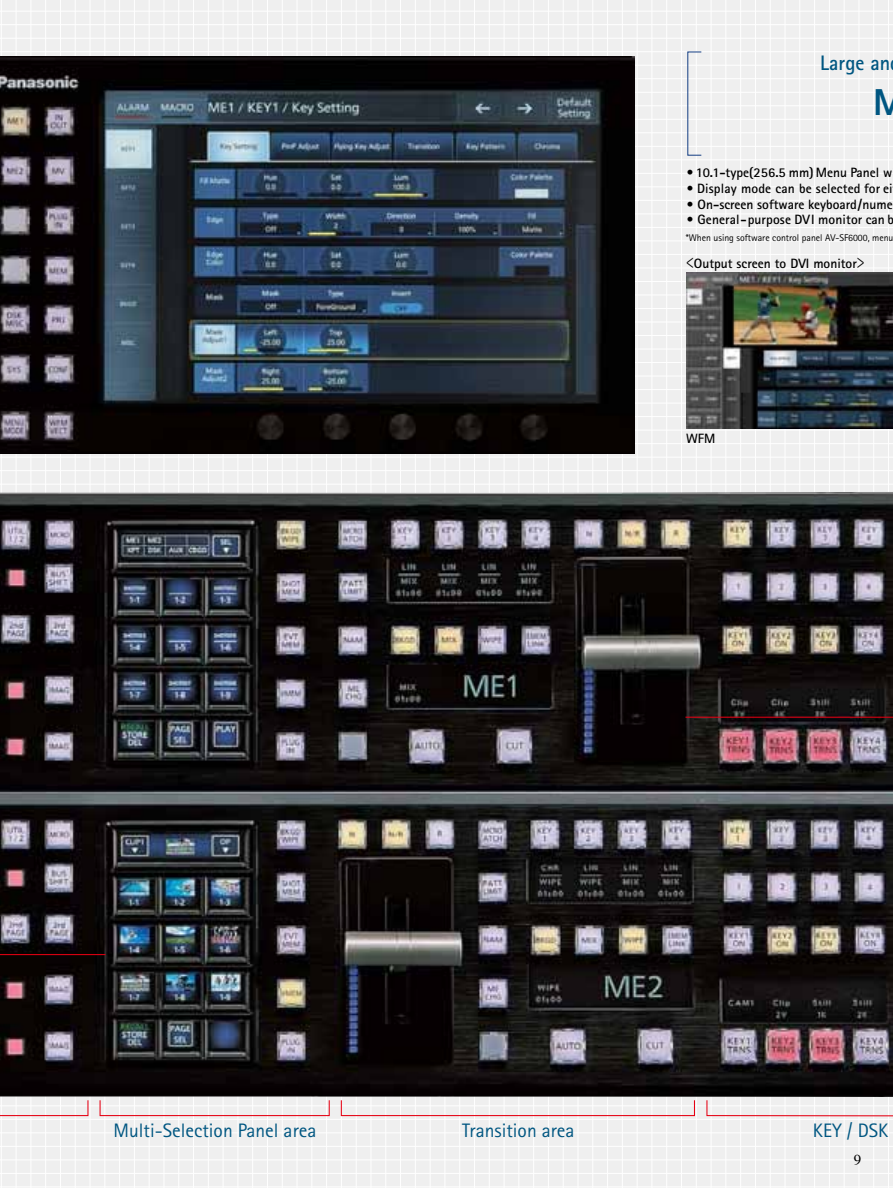
<style>
.page{position:relative;width:893px;height:1188px;background:#efefef}
.page>*{position:absolute;margin:0;border:0;box-sizing:border-box;transform-origin:0 0}
.t1{font:800 37.5px "Rotis Sans Serif Std";color:#005681}
.t2{font:700 21px "Rotis Sans Serif Std";color:#005681;scale:.96 1}
.t3{font:19.5px "Rotis Sans Serif Std";color:#005681}
.t4{font:15px "Times";color:#000}
.t5{font:700 13.5px "Rotis Sans Serif Std";color:#000}
.t6{font:9.75px "Rotis Sans Serif Std";color:#000}
.s1{font-weight:300;font-size:22.5px}
</style>
<div class="page">
<hr style="left:1px;top:0;width:1px;height:1188px;background:#fff">
<hr style="left:16px;top:0;width:1px;height:1188px;background:#fff">
<hr style="left:31px;top:0;width:1px;height:1188px;background:#fff">
<hr style="left:45px;top:0;width:1px;height:1188px;background:#fff">
<hr style="left:60px;top:0;width:1px;height:1188px;background:#fff">
<hr style="left:75px;top:0;width:1px;height:1188px;background:#fff">
<hr style="left:90px;top:0;width:1px;height:1188px;background:#fff">
<hr style="left:105px;top:0;width:1px;height:1188px;background:#fff">
<hr style="left:119px;top:0;width:1px;height:1188px;background:#fff">
<hr style="left:134px;top:0;width:1px;height:1188px;background:#fff">
<hr style="left:149px;top:0;width:1px;height:1188px;background:#fff">
<hr style="left:164px;top:0;width:1px;height:1188px;background:#fff">
<hr style="left:178px;top:0;width:1px;height:1188px;background:#fff">
<hr style="left:193px;top:0;width:1px;height:1188px;background:#fff">
<hr style="left:208px;top:0;width:1px;height:1188px;background:#fff">
<hr style="left:223px;top:0;width:1px;height:1188px;background:#fff">
<hr style="left:238px;top:0;width:1px;height:1188px;background:#fff">
<hr style="left:252px;top:0;width:1px;height:1188px;background:#fff">
<hr style="left:267px;top:0;width:1px;height:1188px;background:#fff">
<hr style="left:282px;top:0;width:1px;height:1188px;background:#fff">
<hr style="left:297px;top:0;width:1px;height:1188px;background:#fff">
<hr style="left:312px;top:0;width:1px;height:1188px;background:#fff">
<hr style="left:326px;top:0;width:1px;height:1188px;background:#fff">
<hr style="left:341px;top:0;width:1px;height:1188px;background:#fff">
<hr style="left:356px;top:0;width:1px;height:1188px;background:#fff">
<hr style="left:371px;top:0;width:1px;height:1188px;background:#fff">
<hr style="left:385px;top:0;width:1px;height:1188px;background:#fff">
<hr style="left:400px;top:0;width:1px;height:1188px;background:#fff">
<hr style="left:415px;top:0;width:1px;height:1188px;background:#fff">
<hr style="left:430px;top:0;width:1px;height:1188px;background:#fff">
<hr style="left:445px;top:0;width:1px;height:1188px;background:#fff">
<hr style="left:459px;top:0;width:1px;height:1188px;background:#fff">
<hr style="left:474px;top:0;width:1px;height:1188px;background:#fff">
<hr style="left:489px;top:0;width:1px;height:1188px;background:#fff">
<hr style="left:504px;top:0;width:1px;height:1188px;background:#fff">
<hr style="left:519px;top:0;width:1px;height:1188px;background:#fff">
<hr style="left:533px;top:0;width:1px;height:1188px;background:#fff">
<hr style="left:548px;top:0;width:1px;height:1188px;background:#fff">
<hr style="left:563px;top:0;width:1px;height:1188px;background:#fff">
<hr style="left:578px;top:0;width:1px;height:1188px;background:#fff">
<hr style="left:592px;top:0;width:1px;height:1188px;background:#fff">
<hr style="left:607px;top:0;width:1px;height:1188px;background:#fff">
<hr style="left:622px;top:0;width:1px;height:1188px;background:#fff">
<hr style="left:637px;top:0;width:1px;height:1188px;background:#fff">
<hr style="left:652px;top:0;width:1px;height:1188px;background:#fff">
<hr style="left:666px;top:0;width:1px;height:1188px;background:#fff">
<hr style="left:681px;top:0;width:1px;height:1188px;background:#fff">
<hr style="left:696px;top:0;width:1px;height:1188px;background:#fff">
<hr style="left:711px;top:0;width:1px;height:1188px;background:#fff">
<hr style="left:726px;top:0;width:1px;height:1188px;background:#fff">
<hr style="left:740px;top:0;width:1px;height:1188px;background:#fff">
<hr style="left:755px;top:0;width:1px;height:1188px;background:#fff">
<hr style="left:770px;top:0;width:1px;height:1188px;background:#fff">
<hr style="left:785px;top:0;width:1px;height:1188px;background:#fff">
<hr style="left:799px;top:0;width:1px;height:1188px;background:#fff">
<hr style="left:814px;top:0;width:1px;height:1188px;background:#fff">
<hr style="left:829px;top:0;width:1px;height:1188px;background:#fff">
<hr style="left:844px;top:0;width:1px;height:1188px;background:#fff">
<hr style="left:859px;top:0;width:1px;height:1188px;background:#fff">
<hr style="left:873px;top:0;width:1px;height:1188px;background:#fff">
<hr style="left:888px;top:0;width:1px;height:1188px;background:#fff">
<hr style="left:0;top:11px;width:893px;height:1px;background:#fff">
<hr style="left:0;top:24px;width:893px;height:1px;background:#fff">
<hr style="left:0;top:38px;width:893px;height:1px;background:#fff">
<hr style="left:0;top:51px;width:893px;height:1px;background:#fff">
<hr style="left:0;top:65px;width:893px;height:1px;background:#fff">
<hr style="left:0;top:78px;width:893px;height:1px;background:#fff">
<hr style="left:0;top:92px;width:893px;height:1px;background:#fff">
<hr style="left:0;top:106px;width:893px;height:1px;background:#fff">
<hr style="left:0;top:119px;width:893px;height:1px;background:#fff">
<hr style="left:0;top:133px;width:893px;height:1px;background:#fff">
<hr style="left:0;top:146px;width:893px;height:1px;background:#fff">
<hr style="left:0;top:160px;width:893px;height:1px;background:#fff">
<hr style="left:0;top:173px;width:893px;height:1px;background:#fff">
<hr style="left:0;top:187px;width:893px;height:1px;background:#fff">
<hr style="left:0;top:200px;width:893px;height:1px;background:#fff">
<hr style="left:0;top:214px;width:893px;height:1px;background:#fff">
<hr style="left:0;top:227px;width:893px;height:1px;background:#fff">
<hr style="left:0;top:241px;width:893px;height:1px;background:#fff">
<hr style="left:0;top:254px;width:893px;height:1px;background:#fff">
<hr style="left:0;top:268px;width:893px;height:1px;background:#fff">
<hr style="left:0;top:281px;width:893px;height:1px;background:#fff">
<hr style="left:0;top:295px;width:893px;height:1px;background:#fff">
<hr style="left:0;top:308px;width:893px;height:1px;background:#fff">
<hr style="left:0;top:322px;width:893px;height:1px;background:#fff">
<hr style="left:0;top:335px;width:893px;height:1px;background:#fff">
<hr style="left:0;top:349px;width:893px;height:1px;background:#fff">
<hr style="left:0;top:362px;width:893px;height:1px;background:#fff">
<hr style="left:0;top:376px;width:893px;height:1px;background:#fff">
<hr style="left:0;top:389px;width:893px;height:1px;background:#fff">
<hr style="left:0;top:403px;width:893px;height:1px;background:#fff">
<hr style="left:0;top:416px;width:893px;height:1px;background:#fff">
<hr style="left:0;top:430px;width:893px;height:1px;background:#fff">
<hr style="left:0;top:443px;width:893px;height:1px;background:#fff">
<hr style="left:0;top:457px;width:893px;height:1px;background:#fff">
<hr style="left:0;top:470px;width:893px;height:1px;background:#fff">
<hr style="left:0;top:484px;width:893px;height:1px;background:#fff">
<hr style="left:0;top:1106px;width:893px;height:1px;background:#fff">
<hr style="left:0;top:1119px;width:893px;height:1px;background:#fff">
<hr style="left:0;top:1133px;width:893px;height:1px;background:#fff">
<hr style="left:0;top:1146px;width:893px;height:1px;background:#fff">
<hr style="left:0;top:1160px;width:893px;height:1px;background:#fff">
<hr style="left:0;top:1173px;width:893px;height:1px;background:#fff">
<hr style="left:0;top:1187px;width:893px;height:1px;background:#fff">
<img style="left:0;top:492px;width:893px;height:605px">
<svg style="left:0;top:1100px;width:88px;height:16px"></svg>
<div style="left:100px;top:1100px;width:230px;height:16px;border:1px solid #e60012"></div>
<div style="left:341px;top:1100px;width:354px;height:16px;border:1px solid #e60012"></div>
<svg style="left:706px;top:1099px;width:187px;height:18px"></svg>
<img style="left:684px;top:716px;width:209px;height:105px">
<svg style="left:0;top:454px;width:107px;height:502px"></svg>
<img style="left:0;top:56px;width:634px;height:398px">
<img style="left:686px;top:272px;width:207px;height:157px">
<h2 class="t2" style="left:820px;top:49px;width:74px">Large an</h2>
<h1 class="t1" style="left:873px;top:79px;width:33px">M</h1>
<p class="t5" style="left:686px;top:164px;width:208px">• 10.1-type(256.5 mm) Menu Panel w</p>
<p class="t5" style="left:686px;top:180px;width:208px">• Display mode can be selected for ei</p>
<p class="t5" style="left:686px;top:195px;width:208px">• On-screen software keyboard/nume</p>
<p class="t5" style="left:686px;top:211px;width:209px">• General-purpose DVI monitor can b</p>
<p class="t6" style="left:686px;top:232px;width:209px">*When using software control panel AV-SF6000, menu</p>
<p class="t5" style="left:686px;top:255px;width:180px"><span class="s1">&lt;</span>Output screen to DVI monitor<span class="s1">&gt;</span></p>
<p class="t5" style="left:686px;top:430px;width:31px">WFM</p>
<h3 class="t3" style="left:114px;top:1118px;width:204px">Multi-Selection Panel area</h3>
<h3 class="t3" style="left:462px;top:1118px;width:114px">Transition area</h3>
<h3 class="t3" style="left:813px;top:1118px;width:77px">KEY / DSK</h3>
<p class="t4" style="left:854px;top:1146px;width:9px">9</p>
</div>
